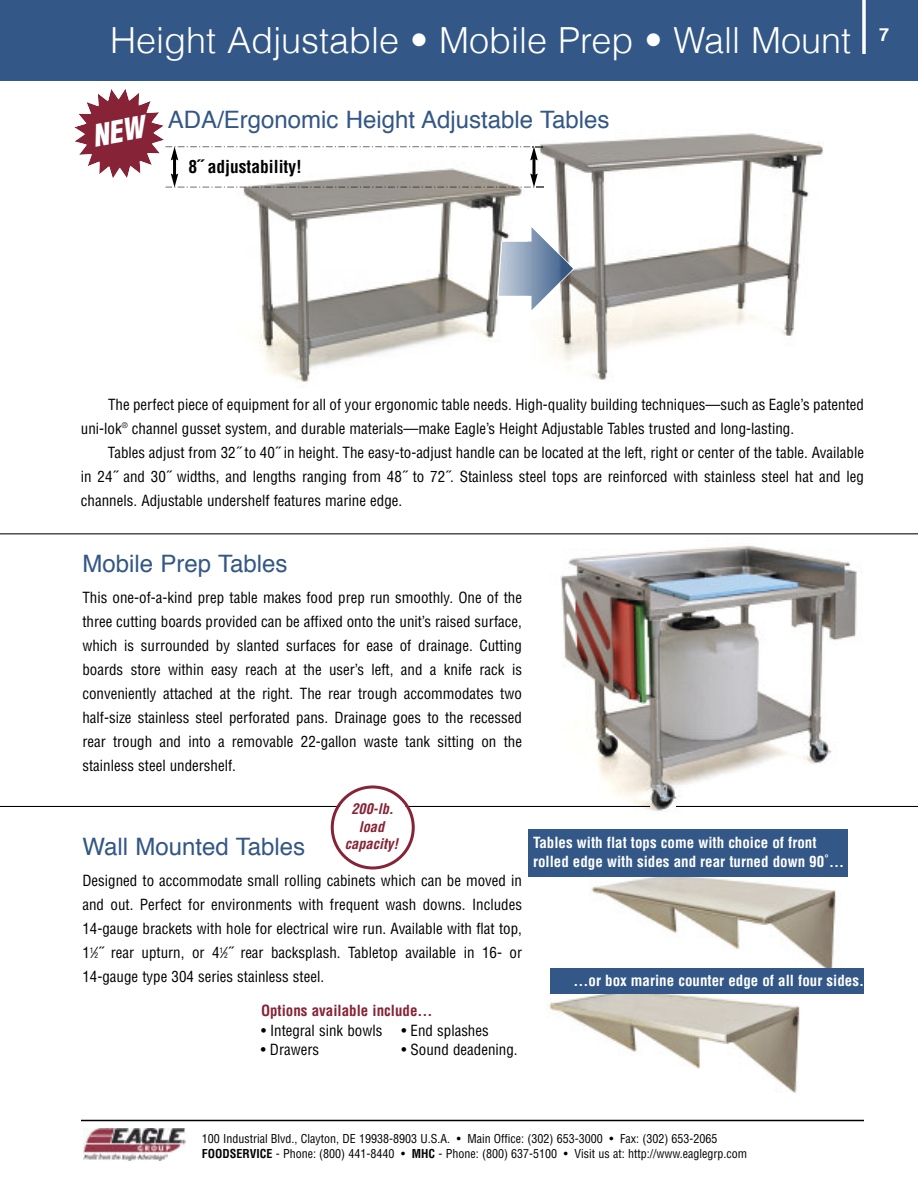
<style>
.page{position:relative;width:918px;height:1188px;background:#fff}
.page>*{position:absolute;margin:0;border:0;box-sizing:border-box;transform-origin:0 0}
.t1{font:300 36px "Helvetica";color:#fff}
.t2{font:24px "Helvetica";color:#335786}
.t3{font:700 condensed 17.55px "Helvetica";color:#000}
.t4{font:condensed 15px/24px "Helvetica";color:#000;text-align:justify}
.t5{font:700 condensed 15px/19.5px "Helvetica";color:#fff}
.t6{font:700 condensed 15px "Helvetica";color:#862336}
.t7{font:italic 700 condensed 14.4px/17.2px "Helvetica";color:#862336;text-align:center}
.t8{font:condensed 12px/15px "Helvetica";color:#000}
.s1{font-size:7.5px}
.s2{font-weight:700}
</style>
<div class="page">
<img style="left:83px;top:1129px;width:103px;height:32px">
<hr style="left:81px;top:1120px;width:783px;height:1px;background:#000">
<img style="left:243px;top:188px;width:279px;height:194px">
<img style="left:543px;top:133px;width:280px;height:247px">
<svg style="left:497px;top:225px;width:77px;height:88px"></svg>
<div style="left:0;top:0;width:918px;height:81px;background:#335786"></div>
<img style="left:551px;top:545px;width:313px;height:266px">
<img style="left:589px;top:877px;width:255px;height:92px">
<img style="left:548px;top:983px;width:252px;height:110px">
<hr style="left:0;top:806px;width:650px;height:1px;background:#000">
<hr style="left:0;top:533px;width:918px;height:1px;background:#000">
<hr style="left:676px;top:806px;width:242px;height:1px;background:#000">
<div style="left:529px;top:829px;width:319px;height:48px;background:#335786"></div>
<div style="left:551px;top:969px;width:313px;height:25px;background:#335786"></div>
<svg style="left:331px;top:785px;width:84px;height:84px"></svg>
<svg style="left:862px;top:0;width:4px;height:54px"></svg>
<svg style="left:74px;top:89px;width:469px;height:99px"></svg>
<h1 class="t1" style="left:110px;top:25px;width:780px">Height Adjustable • Mobile Prep • Wall Mount <sup>7</sup></h1>
<h2 class="t2" style="left:168px;top:109px;width:443px">ADA/Ergonomic Height Adjustable Tables</h2>
<p class="t3" style="left:188px;top:156px;width:115px">8˝ adjustability!</p>
<p class="t4" style="left:81px;top:392px;width:784px;text-indent:27px">The perfect piece of equipment for all of your ergonomic table needs. High-quality building techniques—such as Eagle’s patented uni-lok<sup>®</sup> channel gusset system, and durable materials—make Eagle’s Height Adjustable Tables trusted and long-lasting.</p>
<p class="t4" style="left:81px;top:440px;width:785px;text-indent:27px">Tables adjust from 32˝ to 40˝ in height. The easy-to-adjust handle can be located at the left, right or center of the table. Available in 24˝ and 30˝ widths, and lengths ranging from 48˝ to 72˝. Stainless steel tops are reinforced with stainless steel hat and leg channels. Adjustable undershelf features marine edge.</p>
<h2 class="t2" style="left:82px;top:553px;width:206px">Mobile Prep Tables</h2>
<p class="t4" style="left:82px;top:586px;width:441px">This one-of-a-kind prep table makes food prep run smoothly. One of the three cutting boards provided can be affixed onto the unit’s raised surface, which is surrounded by slanted surfaces for ease of drainage. Cutting boards store within easy reach at the user’s left, and a knife rack is conveniently attached at the right. The rear trough accommodates two half-size stainless steel perforated pans. Drainage goes to the recessed rear trough and into a removable 22-gallon waste tank sitting on the stainless steel undershelf.</p>
<h2 class="t2" style="left:82px;top:836px;width:224px">Wall Mounted Tables</h2>
<p class="t7" style="left:345px;top:801px;width:55px">200-lb. load capacity!</p>
<p class="t4" style="left:82px;top:869px;width:441px">Designed to accommodate small rolling cabinets which can be moved in and out. Perfect for environments with frequent wash downs. Includes 14-gauge brackets with hole for electrical wire run. Available with flat top, 1<sup>1</sup>⁄<span class="s1">2</span>˝ rear upturn, or 4<sup>1</sup>⁄<span class="s1">2</span>˝ rear backsplash. Tabletop available in 16- or 14-gauge type 304 series stainless steel.</p>
<p class="t6" style="left:261px;top:1002px;width:173px">Options available include…</p>
<p class="t4" style="left:261px;top:1019px;width:123px">• Integral sink bowls</p>
<p class="t4" style="left:261px;top:1038px;width:60px">• Drawers</p>
<p class="t4" style="left:402px;top:1019px;width:89px">• End splashes</p>
<p class="t4" style="left:402px;top:1038px;width:118px">• Sound deadening.</p>
<p class="t5" style="left:533px;top:833px;width:313px">Tables with flat tops come with choice of front rolled edge with sides and rear turned down 90˚…</p>
<p class="t5" style="left:574px;top:971px;width:292px">…or box marine counter edge of all four sides.</p>
<p class="t8" style="left:202px;top:1131px;width:547px">100 Industrial Blvd., Clayton, DE 19938-8903 U.S.A. • Main Office: (302) 653-3000 • Fax: (302) 653-2065<br><span class="s2">FOODSERVICE</span> - Phone: (800) 441-8440 • <span class="s2">MHC</span> - Phone: (800) 637-5100 • Visit us at: http://www.eaglegrp.com</p>
</div>
